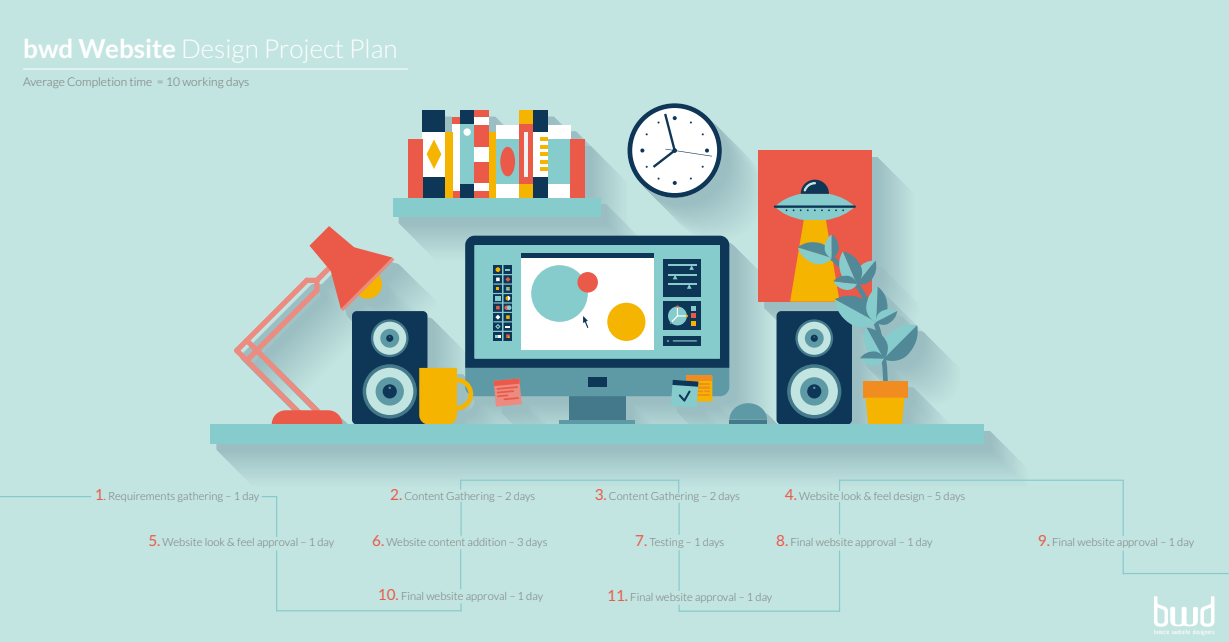
<style>
.page{position:relative;width:1229px;height:642px;background:#fff}
.page>*{position:absolute;margin:0;border:0;box-sizing:border-box;transform-origin:0 0}
.t1{font:300 26px "Lato";color:#fff}
.t2{font:300 12px "Lato";color:#727272}
.t3{font:300 11.2px "Lato";color:#757575}
.s1{font-weight:700}
.s2{font-weight:400;font-size:15.2px;color:#eb5949}
.s3{font-weight:400;color:#eb5949}
</style>
<div class="page">
<div style="left:0;top:0;width:1229px;height:641px;background:#c3e5e1"></div>
<svg style="left:216px;top:330px;width:774px;height:119px"></svg>
<hr style="left:0;top:495px;width:91px;height:2px;background:#86cacc">
<hr style="left:1123px;top:572px;width:105px;height:1px;background:#86cacc">
<svg style="left:1154px;top:596px;width:60px;height:39px"></svg>
<div style="left:210px;top:424px;width:774px;height:19px;background:#86cccc"></div>
<svg style="left:234px;top:103px;width:685px;height:360px"></svg>
<hr style="left:23px;top:69px;width:385px;height:1px;background:#fff">
<hr style="left:276px;top:609px;width:185px;height:2px;background:#86cacc">
<svg style="left:262px;top:496px;width:14px;height:1px"></svg>
<hr style="left:276px;top:496px;width:1px;height:40px;background:#86cacc">
<hr style="left:276px;top:550px;width:1px;height:60px;background:#86cacc">
<hr style="left:460px;top:501px;width:2px;height:34px;background:#86cacc">
<hr style="left:460px;top:549px;width:1px;height:40px;background:#86cacc">
<svg style="left:460px;top:603px;width:2px;height:8px"></svg>
<svg style="left:678px;top:604px;width:2px;height:7px"></svg>
<hr style="left:678px;top:549px;width:2px;height:41px;background:#86cacc">
<hr style="left:678px;top:502px;width:2px;height:32px;background:#86cacc">
<svg style="left:678px;top:480px;width:1px;height:13px"></svg>
<hr style="left:839px;top:501px;width:1px;height:33px;background:#86cacc">
<hr style="left:839px;top:550px;width:1px;height:61px;background:#86cacc">
<hr style="left:1122px;top:479px;width:2px;height:56px;background:#86cacc">
<hr style="left:1122px;top:550px;width:2px;height:23px;background:#86cacc">
<hr style="left:460px;top:479px;width:219px;height:1px;background:#86cacc">
<hr style="left:679px;top:610px;width:161px;height:1px;background:#86cacc">
<hr style="left:839px;top:479px;width:285px;height:1px;background:#86cacc">
<h1 class="t1" style="left:23px;top:35px;width:376px"><span class="s1">bwd Website</span> Design Project Plan</h1>
<p class="t2" style="left:23px;top:75px;width:228px">Average Completion time = 10 working days</p>
<p class="t3" style="left:95px;top:490px;width:166px"><span class="s2">1</span><span class="s3">.</span> Requirements gathering – 1 day</p>
<p class="t3" style="left:390px;top:489px;width:147px"><span class="s2">2.</span> Content Gathering – 2 days</p>
<p class="t3" style="left:595px;top:489px;width:147px"><span class="s2">3.</span> Content Gathering – 2 days</p>
<p class="t3" style="left:785px;top:489px;width:182px"><span class="s2">4.</span> Website look &amp; feel design – 5 days</p>
<p class="t3" style="left:148px;top:535px;width:187px"><span class="s2">5.</span> Website look &amp; feel approval – 1 day</p>
<p class="t3" style="left:372px;top:535px;width:177px"><span class="s2">6.</span> Website content addition – 3 days</p>
<p class="t3" style="left:635px;top:535px;width:91px"><span class="s2">7.</span> Testing – 1 days</p>
<p class="t3" style="left:776px;top:535px;width:158px"><span class="s2">8.</span> Final website approval – 1 day</p>
<p class="t3" style="left:1038px;top:535px;width:158px"><span class="s2">9.</span> Final website approval – 1 day</p>
<p class="t3" style="left:378px;top:589px;width:167px"><span class="s2">10.</span> Final website approval – 1 day</p>
<p class="t3" style="left:607px;top:590px;width:167px"><span class="s2">11.</span> Final website approval – 1 day</p>
</div>
